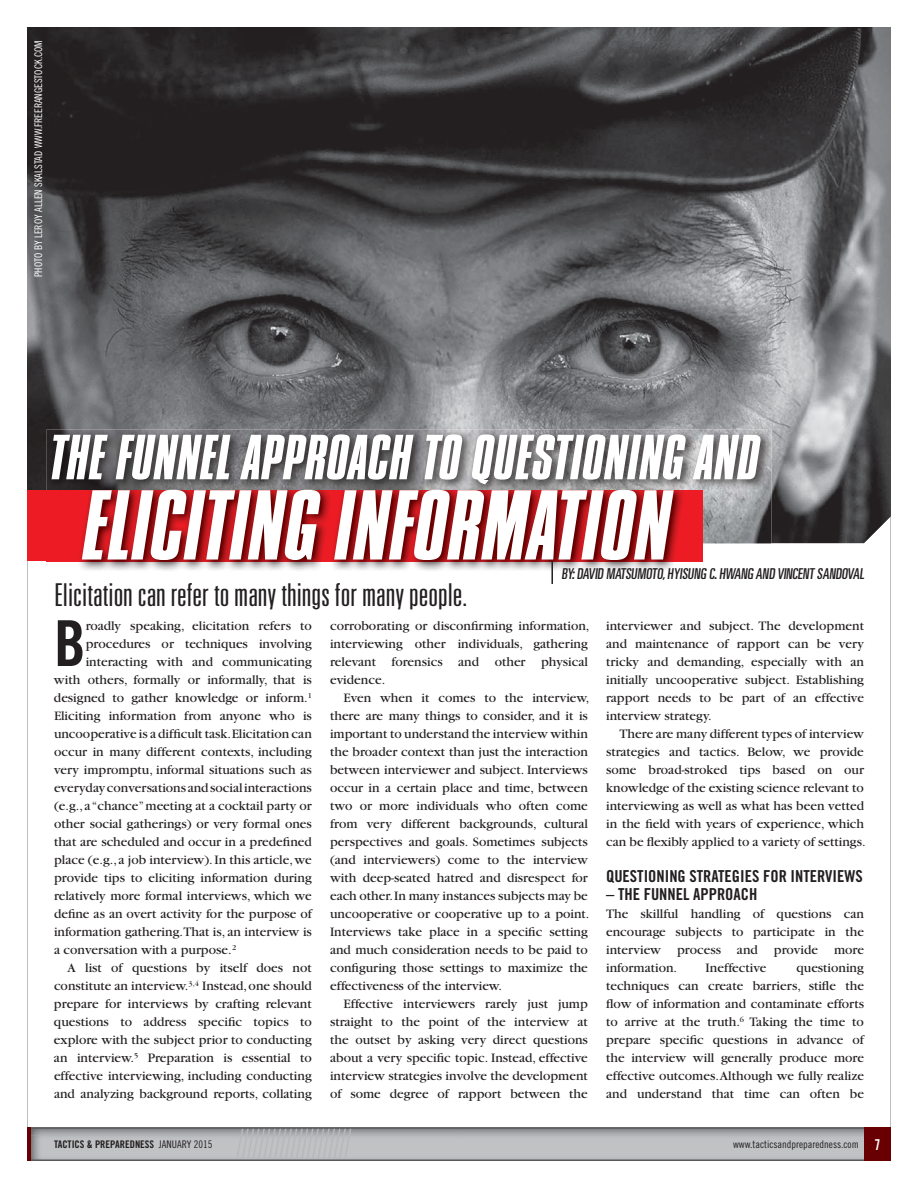
<style>
.page{position:relative;width:918px;height:1188px;background:#fff}
.page>*{position:absolute;margin:0;border:0;box-sizing:border-box;transform-origin:0 0}
.t1{font:103.8px "Compacta Italic Plain";color:#fff}
.t2{font:66.75px "Compacta Italic Plain";color:#fff}
.t3{font:63.3px "Trade Gothic Bold Cond Twenty";color:#231f20}
.t4{font:300 ultra-condensed 31.5px "Univers";color:#231f20;scale:1.1 1}
.t5{font:16.5px "Trade Gothic Bold Cond Twenty";color:#231f20}
.t6{font:ultra-condensed 15px "Univers";color:#231f20}
.t7{font:13.5px/18px "Garamond";color:#231f20;text-align:justify}
.t8{font:10.5px "Trade Gothic Cond Eighteen";color:#fff}
.t9{font:10.5px "Trade Gothic Bold Cond Twenty";color:#231f20}
.t10{font:10.5px "Trade Gothic Cond Eighteen";color:#231f20}
.s1{font-family:"Trade Gothic Cond Eighteen"}
.s2{font-family:"Trade Gothic Bold Cond Twenty";font-size:15px;color:#fff}
</style>
<div class="page">
<div style="left:31px;top:1136px;width:833px;height:24px;background:#c0c2c4"></div>
<img style="left:31px;top:1129px;width:833px;height:7px">
<svg style="left:235px;top:1129px;width:117px;height:31px"></svg>
<hr style="left:27px;top:1127px;width:864px;height:2px;background:#58595b">
<hr style="left:27px;top:1160px;width:864px;height:1px;background:#58595b">
<div style="left:864px;top:1127px;width:27px;height:34px;background:#680003"></div>
<hr style="left:27px;top:1127px;width:4px;height:34px;background:#680003">
<img style="left:27px;top:27px;width:864px;height:516px">
<div style="left:27px;top:490px;width:675px;height:71px;background:#ed1c24"></div>
<img style="left:47px;top:429px;width:724px;height:142px">
<img style="left:47px;top:490px;width:655px;height:71px">
<hr style="left:551px;top:561px;width:2px;height:23px;background:#231f20">
<p class="t8" style="left:35px;top:277px;width:239px;rotate:-90deg">PHOTO BY LEROY ALLEN SKALSTAD WWW.FREERANGESTOCK.COM</p>
<h2 class="t2" style="left:50px;top:417px;width:711px">THE FUNNEL APPROACH TO QUESTIONING AND</h2>
<h1 class="t1" style="left:83px;top:463px;width:590px">ELICITING INFORMATION</h1>
<p class="t6" style="left:561px;top:568px;width:306px">BY:DAVID MATSUMOTO,HYISUNG C.HWANG AND VINCENT SANDOVAL</p>
<h3 class="t4" style="left:54px;top:584px;width:377px">Elicitation can refer to many things for many people.</h3>
<h3 class="t3" style="left:54px;top:620px;width:33px">B</h3>
<p class="t7" style="left:86px;top:618px;width:228px">roadly speaking, elicitation refers to</p>
<p class="t7" style="left:330px;top:618px;width:261px;text-align:left">corroborating or disconfirming information, interviewing other individuals, gathering relevant forensics and other physical evidence.</p>
<p class="t7" style="left:330px;top:690px;width:261px;text-align:left;text-indent:14px">Even when it comes to the interview, there are many things to consider, and it is important to understand the interview within the broader context than just the interaction between interviewer and subject. Interviews occur in a certain place and time, between two or more individuals who often come from very different backgrounds, cultural perspectives and goals. Sometimes subjects (and interviewers) come to the interview with deep-seated hatred and disrespect for each other. In many instances subjects may be uncooperative or cooperative up to a point.<br>Interviews take place in a specific setting and much consideration needs to be paid to configuring those settings to maximize the effectiveness of the interview.</p>
<p class="t7" style="left:330px;top:996px;width:259px;text-indent:14px">Effective interviewers rarely just jump straight to the point of the interview at the outset by asking very direct questions about a very specific topic. Instead, effective interview strategies involve the development of some degree of rapport between the</p>
<p class="t7" style="left:86px;top:636px;width:228px">procedures or techniques involving</p>
<p class="t7" style="left:86px;top:654px;width:228px">interacting with and communicating</p>
<p class="t7" style="left:54px;top:672px;width:259px">with others, formally or informally, that is</p>
<p class="t7" style="left:54px;top:690px;width:259px">designed to gather knowledge or inform.<sup>1</sup></p>
<p class="t7" style="left:54px;top:708px;width:259px">Eliciting information from anyone who is</p>
<p class="t7" style="left:54px;top:726px;width:259px">uncooperative is a difficult task.Elicitation can</p>
<p class="t7" style="left:54px;top:744px;width:259px">occur in many different contexts, including</p>
<p class="t7" style="left:54px;top:762px;width:259px">very impromptu, informal situations such as</p>
<p class="t7" style="left:54px;top:780px;width:259px">everyday conversations and social interactions</p>
<p class="t7" style="left:54px;top:798px;width:259px">(e.g., a “chance” meeting at a cocktail party or</p>
<p class="t7" style="left:54px;top:816px;width:259px">other social gatherings) or very formal ones</p>
<p class="t7" style="left:54px;top:834px;width:259px">that are scheduled and occur in a predefined</p>
<p class="t7" style="left:54px;top:852px;width:259px">place (e.g., a job interview). In this article, we</p>
<p class="t7" style="left:54px;top:870px;width:259px">provide tips to eliciting information during</p>
<p class="t7" style="left:54px;top:888px;width:259px">relatively more formal interviews, which we</p>
<p class="t7" style="left:54px;top:906px;width:259px">define as an overt activity for the purpose of</p>
<p class="t7" style="left:54px;top:924px;width:259px">information gathering.That is, an interview is</p>
<p class="t7" style="left:54px;top:942px;width:184px">a conversation with a purpose.<sup>2</sup></p>
<p class="t7" style="left:68px;top:960px;width:246px">A list of questions by itself does not</p>
<p class="t7" style="left:54px;top:978px;width:259px">constitute an interview.<sup>3,4</sup> Instead, one should</p>
<p class="t7" style="left:54px;top:996px;width:259px">prepare for interviews by crafting relevant</p>
<p class="t7" style="left:54px;top:1014px;width:259px">questions to address specific topics to</p>
<p class="t7" style="left:54px;top:1032px;width:259px">explore with the subject prior to conducting</p>
<p class="t7" style="left:54px;top:1050px;width:259px">an interview.<sup>5</sup> Preparation is essential to</p>
<p class="t7" style="left:54px;top:1068px;width:259px">effective interviewing, including conducting</p>
<p class="t7" style="left:54px;top:1086px;width:259px">and analyzing background reports, collating</p>
<p class="t7" style="left:606px;top:618px;width:259px">interviewer and subject. The development and maintenance of rapport can be very tricky and demanding, especially with an initially uncooperative subject. Establishing rapport needs to be part of an effective interview strategy.</p>
<p class="t7" style="left:606px;top:726px;width:261px;text-align:left;text-indent:14px">There are many different types of interview strategies and tactics. Below, we provide some broad-stroked tips based on our knowledge of the existing science relevant to interviewing as well as what has been vetted in the field with years of experience, which can be flexibly applied to a variety of settings.</p>
<p class="t5" style="left:606px;top:870px;width:258px">QUESTIONING STRATEGIES FOR INTERVIEWS</p>
<p class="t5" style="left:606px;top:888px;width:153px">– THE FUNNEL APPROACH</p>
<p class="t7" style="left:606px;top:906px;width:259px">The skillful handling of questions can encourage subjects to participate in the interview process and provide more information.</p>
<p class="t7" style="left:706px;top:960px;width:62px">Ineffective</p>
<p class="t7" style="left:606px;top:960px;width:259px;text-indent:190px">questioning techniques can create barriers, stifle the flow of information and contaminate efforts to arrive at the truth.<sup>6</sup> Taking the time to prepare specific questions in advance of the interview will generally produce more effective outcomes. Although we fully realize and understand that time can often be</p>
<p class="t9" style="left:54px;top:1141px;width:160px">TACTICS &amp; PREPAREDNESS <span class="s1">JANUARY 2015</span></p>
<p class="t10" style="left:733px;top:1140px;width:149px">www.tacticsandpreparedness.com <span class="s2">7</span></p>
</div>
